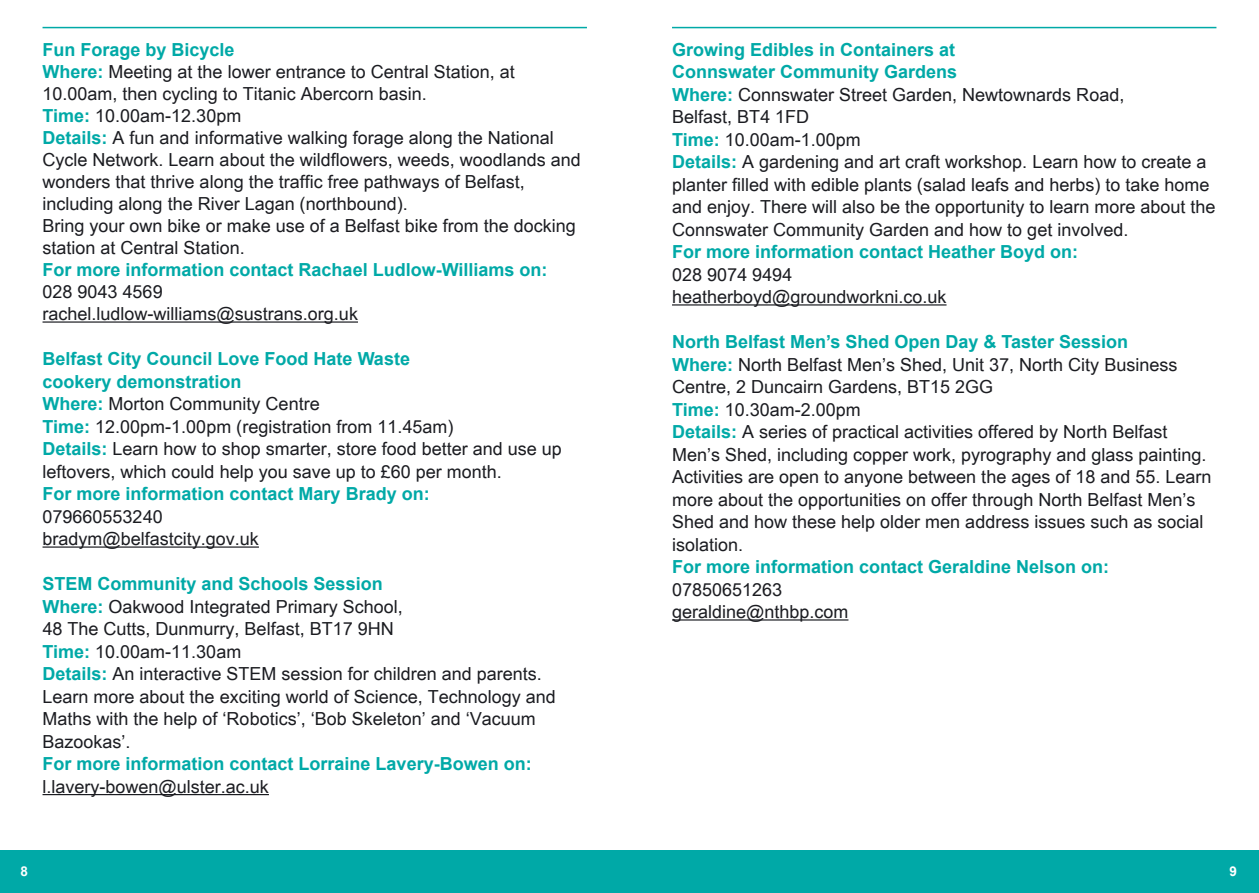
<style>
.page{position:relative;width:1259px;height:893px;background:#fff}
.page>*{position:absolute;margin:0;border:0;box-sizing:border-box;transform-origin:0 0}
.t1{font:18px/22.5px "Arial";color:#1b1c21}
.t2{font:700 18px "Arial";color:#00a9a7}
.t3{font:700 13.5px "Arial";color:#fff}
.s1{font-weight:700;color:#00a9a7}
</style>
<div class="page">
<hr style="left:672px;top:304px;width:274px;height:2px;background:#1b1c21">
<hr style="left:672px;top:619px;width:176px;height:2px;background:#1b1c21">
<div style="left:628px;top:850px;width:631px;height:43px;background:#00a9a7"></div>
<hr style="left:672px;top:27px;width:544px;height:1px;background:#00a9a7">
<hr style="left:43px;top:321px;width:315px;height:2px;background:#1b1c21">
<hr style="left:43px;top:546px;width:216px;height:2px;background:#1b1c21">
<hr style="left:43px;top:794px;width:226px;height:1px;background:#1b1c21">
<div style="left:0;top:850px;width:629px;height:43px;background:#00a9a7"></div>
<hr style="left:43px;top:27px;width:544px;height:1px;background:#00a9a7">
<p class="t1" style="left:43px;top:38px;width:540px;line-height:22px"><span class="s1">Fun Forage by Bicycle<br>Where:</span> Meeting at the lower entrance to Central Station, at 10.00am, then cycling to Titanic Abercorn basin.<br><span class="s1">Time:</span> 10.00am-12.30pm<br><span class="s1">Details:</span> A fun and informative walking forage along the National Cycle Network. Learn about the wildflowers, weeds, woodlands and wonders that thrive along the traffic free pathways of Belfast, including along the River Lagan (northbound).<br>Bring your own bike or make use of a Belfast bike from the docking station at Central Station.</p>
<p class="t2" style="left:43px;top:260px;width:506px">For more information contact rachael Ludlow-Williams on:</p>
<p class="t1" style="left:43px;top:281px;width:317px;line-height:22px">028 9043 4569 rachel.ludlow-williams@sustrans.org.uk</p>
<p class="t1" style="left:43px;top:348px;width:521px"><span class="s1">Belfast city council Love Food hate Waste<br>cookery demonstration<br>Where:</span> Morton Community Centre<br><span class="s1">Time:</span> 12.00pm-1.00pm (registration from 11.45am)<br><span class="s1">Details:</span> Learn how to shop smarter, store food better and use up leftovers, which could help you save up to £60 per month.</p>
<p class="t2" style="left:43px;top:484px;width:389px">For more information contact Mary Brady on:</p>
<p class="t1" style="left:43px;top:505px;width:218px">079660553240 bradym@belfastcity.gov.uk</p>
<p class="t1" style="left:42px;top:573px;width:515px"><span class="s1">STEM community and Schools Session<br>Where:</span> Oakwood Integrated Primary School,<br>48 The Cutts, Dunmurry, Belfast, BT17 9HN<br><span class="s1">Time:</span> 10.00am-11.30am<br><span class="s1">Details:</span> An interactive STEM session for children and parents.<br>Learn more about the exciting world of Science, Technology and Maths with the help of ‘Robotics’, ‘Bob Skeleton’ and ‘Vacuum Bazookas’.</p>
<p class="t2" style="left:42px;top:754px;width:491px">For more information contact Lorraine Lavery-Bowen on:</p>
<p class="t1" style="left:42px;top:775px;width:228px">l.lavery-bowen@ulster.ac.uk</p>
<p class="t1" style="left:672px;top:38px;width:545px"><span class="s1">Growing Edibles in containers at<br>connswater community Gardens<br>Where:</span> Connswater Street Garden, Newtownards Road,<br>Belfast, BT4 1FD<br><span class="s1">Time:</span> 10.00am-1.00pm<br><span class="s1">Details:</span> A gardening and art craft workshop. Learn how to create a planter filled with edible plants (salad leafs and herbs) to take home and enjoy. There will also be the opportunity to learn more about the Connswater Community Garden and how to get involved.</p>
<p class="t2" style="left:672px;top:242px;width:408px">For more information contact heather Boyd on:</p>
<p class="t1" style="left:672px;top:263px;width:276px">028 9074 9494 heatherboyd@groundworkni.co.uk</p>
<p class="t1" style="left:672px;top:331px;width:541px"><span class="s1">North Belfast Men’s Shed open Day &amp; Taster Session<br>Where:</span> North Belfast Men’s Shed, Unit 37, North City Business Centre, 2 Duncairn Gardens, BT15 2GG<br><span class="s1">Time:</span> 10.30am-2.00pm<br><span class="s1">Details:</span> A series of practical activities offered by North Belfast Men’s Shed, including copper work, pyrography and glass painting.<br>Activities are open to anyone between the ages of 18 and 55. Learn more about the opportunities on offer through North Belfast Men’s Shed and how these help older men address issues such as social isolation.</p>
<p class="t2" style="left:672px;top:557px;width:439px">For more information contact Geraldine Nelson on:</p>
<p class="t1" style="left:672px;top:578px;width:178px">07850651263 geraldine@nthbp.com</p>
<p class="t3" style="left:21px;top:864px;width:9px">8</p>
<p class="t3" style="left:1229px;top:864px;width:9px">9</p>
</div>
